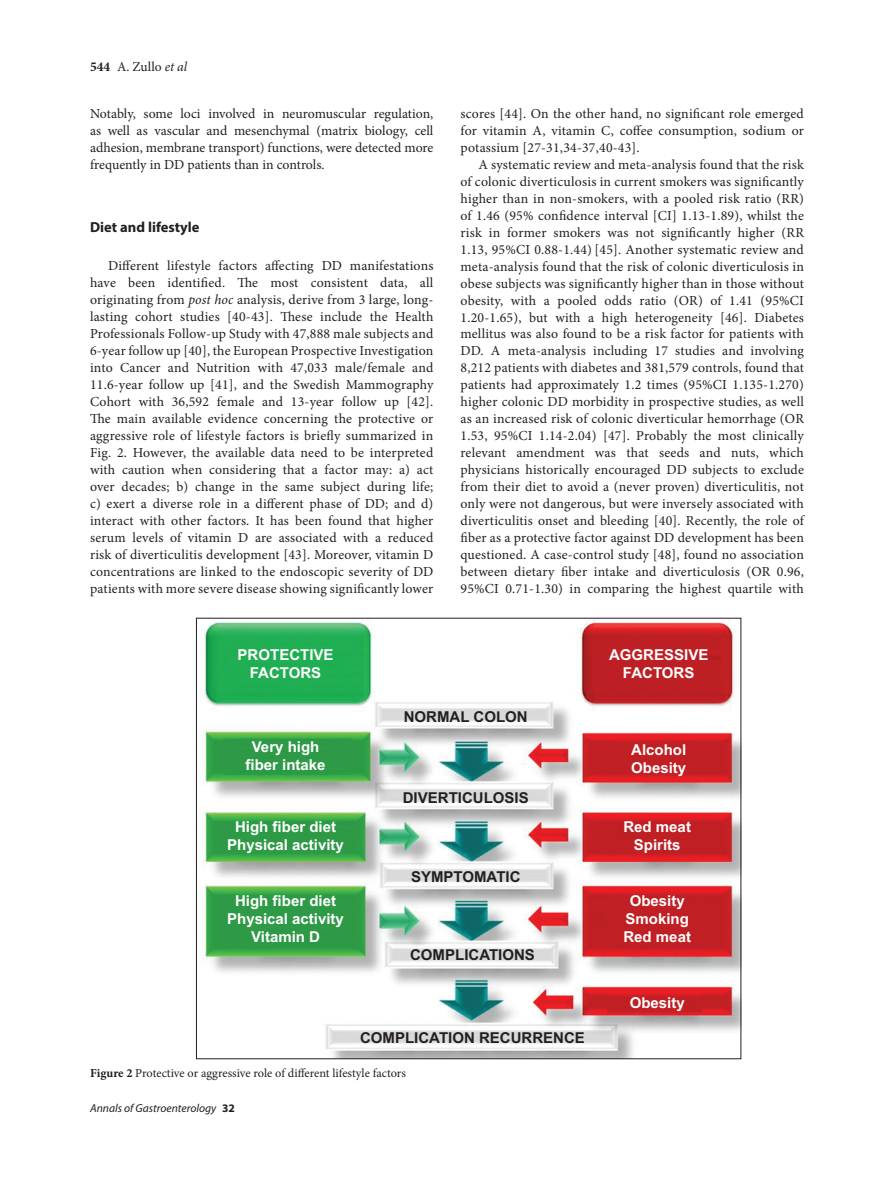
<style>
.page{position:relative;width:894px;height:1191px;background:#fff}
.page>*{position:absolute;margin:0;border:0;box-sizing:border-box;transform-origin:0 0}
.t1{font:700 15px/18px "Arial";color:#fff;text-align:center}
.t2{font:700 15px "Arial";color:#231f20}
.t3{font:700 14.55px "Myriad Pro";color:#231f20}
.TX{font:13.8px/17px "Minion Pro";letter-spacing:.01em;color:#231f20;text-align:justify}
.t4{font:13.5px "Minion Pro";letter-spacing:.005em;color:#231f20}
.FGC{font:12.3px "Minion Pro";letter-spacing:-.005em;color:#231f20}
.t5{font:italic 11.55px "Myriad Pro";color:#231f20}
.s1{font-weight:700}
.s2{font-style:italic}
.s3{font-weight:700;font-style:normal}
</style>
<div class="page">
<img style="left:200px;top:620px;width:538px;height:436px">
<p class="t4" style="left:90px;top:57px;width:98px"><span class="s1">544</span> A. Zullo <span class="s2">et al</span></p>
<p class="TX" style="left:90px;top:105px;width:345px">Notably, some loci involved in neuromuscular regulation, as well as vascular and mesenchymal (matrix biology, cell adhesion, membrane transport) functions, were detected more frequently in DD patients than in controls.</p>
<h1 class="t3" style="left:90px;top:217px;width:111px">Diet and lifestyle</h1>
<p class="TX" style="left:90px;top:257px;width:345px;text-indent:18px">Different lifestyle factors affecting DD manifestations have been identified. The most consistent data, all originating from <span class="s2">post hoc</span> analysis, derive from 3 large, long&shy;lasting cohort studies [40-43]. These include the Health Professionals Follow-up Study with 47,888 male subjects and 6-year follow up [40], the European Prospective Investigation into Cancer and Nutrition with 47,033 male/female and 11.6-year follow up [41], and the Swedish Mammography Cohort with 36,592 female and 13-year follow up [42].<br>The main available evidence concerning the protective or aggressive role of lifestyle factors is briefly summarized in Fig. 2. However, the available data need to be interpreted with caution when considering that a factor may: a) act over decades; b) change in the same subject during life; c) exert a diverse role in a different phase of DD; and d) interact with other factors. It has been found that higher serum levels of vitamin D are associated with a reduced risk of diverticulitis development [43]. Moreover, vitamin D concentrations are linked to the endoscopic severity of DD patients with more severe disease showing significantly lower</p>
<p class="t1" style="left:237px;top:645px;width:97px">PROTECTIVE<br>FACTORS</p>
<p class="TX" style="left:460px;top:105px;width:345px">scores [44]. On the other hand, no significant role emerged for vitamin A, vitamin C, coffee consumption, sodium or potassium [27-31,34-37,40-43].</p>
<p class="TX" style="left:460px;top:156px;width:345px;text-indent:18px">A systematic review and meta-analysis found that the risk of colonic diverticulosis in current smokers was significantly higher than in non-smokers, with a pooled risk ratio (RR) of 1.46 (95% confidence interval [CI] 1.13-1.89), whilst the risk in former smokers was not significantly higher (RR 1.13, 95%CI 0.88-1.44) [45]. Another systematic review and meta-analysis found that the risk of colonic diverticulosis in obese subjects was significantly higher than in those without obesity, with a pooled odds ratio (OR) of 1.41 (95%CI 1.20-1.65), but with a high heterogeneity [46]. Diabetes mellitus was also found to be a risk factor for patients with DD. A meta-analysis including 17 studies and involving 8,212 patients with diabetes and 381,579 controls, found that patients had approximately 1.2 times (95%CI 1.135-1.270) higher colonic DD morbidity in prospective studies, as well as an increased risk of colonic diverticular hemorrhage (OR 1.53, 95%CI 1.14-2.04) [47]. Probably the most clinically relevant amendment was that seeds and nuts, which physicians historically encouraged DD subjects to exclude from their diet to avoid a (never proven) diverticulitis, not only were not dangerous, but were inversely associated with diverticulitis onset and bleeding [40]. Recently, the role of fiber as a protective factor against DD development has been questioned. A case-control study [48], found no association between dietary fiber intake and diverticulosis (OR 0.96, 95%CI 0.71-1.30) in comparing the highest quartile with</p>
<p class="t1" style="left:609px;top:645px;width:101px">AGGRESSIVE<br>FACTORS</p>
<p class="t1" style="left:245px;top:738px;width:82px">Very high fiber intake</p>
<p class="t1" style="left:227px;top:817px;width:118px">High fiber diet<br>Physical activity</p>
<p class="t1" style="left:227px;top:891px;width:118px">High fiber diet<br>Physical activity<br>Vitamin D</p>
<p class="t2" style="left:403px;top:705px;width:125px">NORMAL COLON</p>
<p class="t2" style="left:402px;top:786px;width:127px">DIVERTICULOSIS</p>
<p class="t2" style="left:411px;top:866px;width:111px">SYMPTOMATIC</p>
<p class="t2" style="left:410px;top:944px;width:126px">COMPLICATIONS</p>
<p class="t2" style="left:360px;top:1026px;width:226px">COMPLICATION RECURRENCE</p>
<p class="FGC" style="left:90px;top:1064px;width:317px"><span class="s1">Figure 2</span> Protective or aggressive role of different lifestyle factors</p>
<p class="t5" style="left:90px;top:1101px;width:146px">Annals of Gastroenterology <span class="s3">32</span></p>
<p class="t1" style="left:631px;top:740px;width:57px;text-align:left">Alcohol<br>Obesity</p>
<p class="t1" style="left:623px;top:817px;width:69px">Red meat<br>Spirits</p>
<p class="t1" style="left:623px;top:891px;width:69px">Obesity<br>Smoking<br>Red meat</p>
<p class="t1" style="left:629px;top:993px;width:57px">Obesity</p>
</div>
